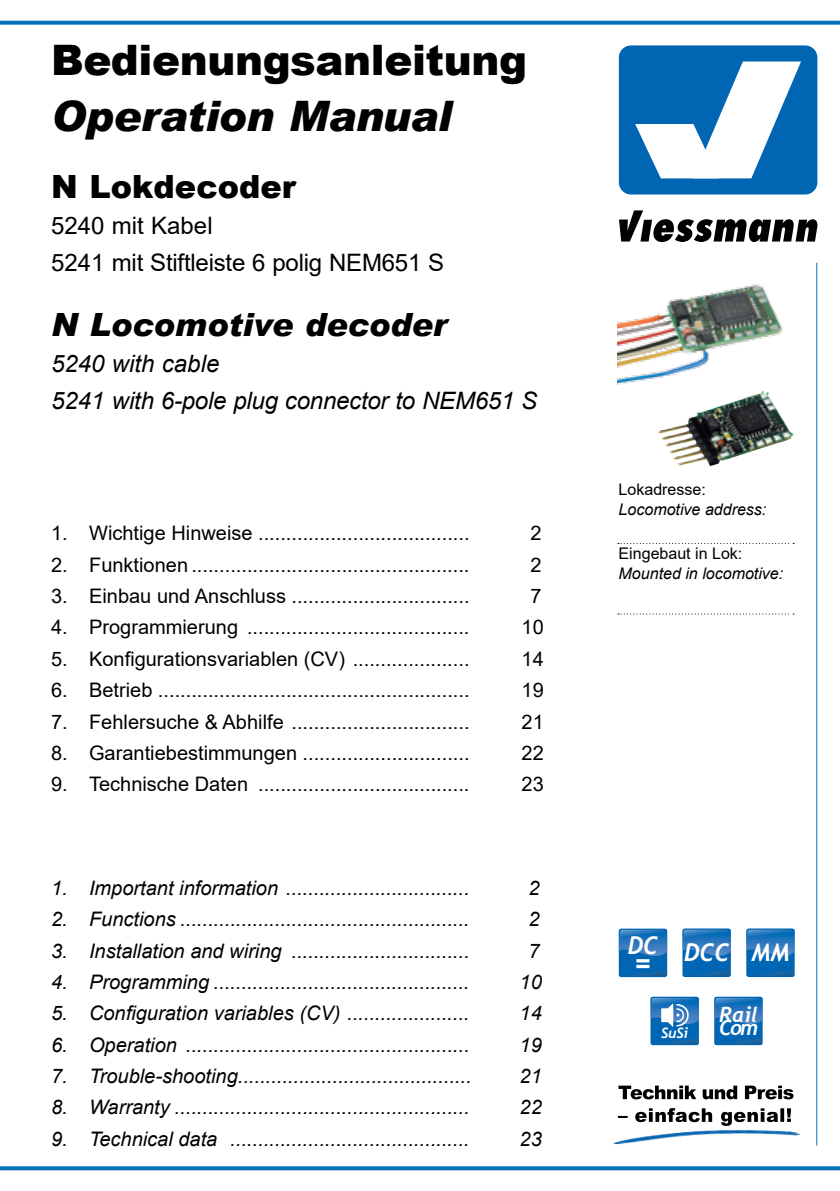
<style>
.page{position:relative;width:840px;height:1191px;background:#fff}
.page>*{position:absolute;margin:0;border:0;box-sizing:border-box;transform-origin:0 0}
.t1{font:900 42px "Arial";letter-spacing:-.01em;color:#000}
.t2{font:italic 900 42px "Arial";letter-spacing:-.01em;color:#000}
.t3{font:italic 900 32px "Arial";color:#000}
.t4{font:900 32px "Arial";color:#000}
.t5{font:700 26px "Arial";color:#fff}
.t6{font:italic 700 24.2px "Trebuchet";color:#fff}
.t7{font:italic 24px/37px "Arial";letter-spacing:-.01em;color:#000}
.t8{font:24px/37px "Arial";letter-spacing:-.01em;color:#000}
.t9{font:italic 700 20.8px "Trebuchet";color:#fff}
.t10{font:italic 20px "Arial";color:#000}
.t11{font:20px "Arial";color:#000}
.t12{font:italic 16px "Arial";color:#000}
.t13{font:16px "Arial";color:#000}
.t14{font:italic 700 14.4px "Trebuchet";color:#fff}
</style>
<div class="page">
<svg style="left:618px;top:1085px;width:175px;height:14px"></svg>
<svg style="left:617px;top:1108px;width:173px;height:17px"></svg>
<svg style="left:0;top:1166px;width:839px;height:4px;background:#137cc1"></svg>
<hr style="left:0;top:21px;width:839px;height:3px;background:#0072bc">
<hr style="left:815px;top:263px;width:1px;height:882px;background:#0072bc">
<img style="left:613px;top:1129px;width:186px;height:15px">
<div style="left:618px;top:45px;width:198px;height:149px;background:#0066b3;border-radius:12px"></div>
<svg style="left:635px;top:62px;width:165px;height:116px"></svg>
<svg style="left:619px;top:210px;width:198px;height:32px"></svg>
<div style="left:618px;top:928px;width:48px;height:49px;background:#0066b3;border-radius:2px"></div>
<svg style="left:631px;top:970px;width:34px;height:5px"></svg>
<svg style="left:618px;top:928px;width:48px;height:28px"></svg>
<div style="left:745px;top:928px;width:49px;height:49px;background:#0066b3;border-radius:2px"></div>
<svg style="left:758px;top:970px;width:35px;height:5px"></svg>
<svg style="left:745px;top:928px;width:49px;height:28px"></svg>
<div style="left:682px;top:928px;width:48px;height:49px;background:#0066b3;border-radius:2px"></div>
<svg style="left:694px;top:970px;width:35px;height:5px"></svg>
<svg style="left:682px;top:928px;width:48px;height:28px"></svg>
<div style="left:713px;top:996px;width:49px;height:49px;background:#0066b3;border-radius:2px"></div>
<svg style="left:727px;top:1038px;width:34px;height:5px"></svg>
<svg style="left:713px;top:996px;width:49px;height:28px"></svg>
<div style="left:650px;top:996px;width:48px;height:49px;background:#0066b3;border-radius:2px"></div>
<svg style="left:663px;top:1038px;width:34px;height:5px"></svg>
<svg style="left:650px;top:996px;width:48px;height:31px"></svg>
<img style="left:617px;top:284px;width:166px;height:101px">
<svg style="left:617px;top:543px;width:176px;height:1px"></svg>
<svg style="left:617px;top:613px;width:176px;height:1px"></svg>
<img style="left:658px;top:393px;width:103px;height:66px">
<h1 class="t1" style="left:51px;top:30px;width:477px">Bedienungsanleitung</h1>
<h1 class="t2" style="left:51px;top:90px;width:402px">Operation Manual</h1>
<h2 class="t4" style="left:51px;top:163px;width:246px">N Lokdecoder</h2>
<p class="t8" style="left:51px;top:207px;width:394px">5240 mit Kabel<br>5241 mit Stiftleiste 6 polig NEM651 S</p>
<h2 class="t3" style="left:51px;top:305px;width:397px">N Locomotive decoder</h2>
<p class="t7" style="left:51px;top:345px;width:487px">5240 with cable<br>5241 with 6-pole plug connector to NEM651 S</p>
<p class="t11" style="left:51px;top:519px;width:420px">1. Wichtige Hinweise ......................................</p>
<p class="t11" style="left:530px;top:519px;width:13px">2</p>
<p class="t11" style="left:51px;top:551px;width:420px">2. Funktionen ..................................................</p>
<p class="t11" style="left:530px;top:551px;width:13px">2</p>
<p class="t11" style="left:51px;top:582px;width:420px">3. Einbau und Anschluss ................................</p>
<p class="t11" style="left:530px;top:582px;width:13px">7</p>
<p class="t11" style="left:51px;top:613px;width:420px">4. Programmierung ........................................</p>
<p class="t11" style="left:521px;top:613px;width:24px">10</p>
<p class="t11" style="left:51px;top:645px;width:420px">5. Konfigurationsvariablen (CV) .....................</p>
<p class="t11" style="left:521px;top:645px;width:24px">14</p>
<p class="t11" style="left:51px;top:676px;width:420px">6. Betrieb ........................................................</p>
<p class="t11" style="left:521px;top:676px;width:24px">19</p>
<p class="t11" style="left:51px;top:707px;width:420px">7. Fehlersuche &amp; Abhilfe ................................</p>
<p class="t11" style="left:521px;top:707px;width:24px">21</p>
<p class="t11" style="left:51px;top:739px;width:420px">8. Garantiebestimmungen ..............................</p>
<p class="t11" style="left:521px;top:739px;width:24px">22</p>
<p class="t11" style="left:51px;top:770px;width:420px">9. Technische Daten ......................................</p>
<p class="t11" style="left:521px;top:770px;width:24px">23</p>
<p class="t10" style="left:51px;top:875px;width:420px">1. Important information .................................</p>
<p class="t10" style="left:528px;top:875px;width:13px">2</p>
<p class="t10" style="left:51px;top:906px;width:419px">2. Functions ....................................................</p>
<p class="t10" style="left:528px;top:906px;width:13px">2</p>
<p class="t10" style="left:51px;top:937px;width:420px">3. Installation and wiring ................................</p>
<p class="t10" style="left:528px;top:937px;width:13px">7</p>
<p class="t10" style="left:51px;top:969px;width:420px">4. Programming ..............................................</p>
<p class="t10" style="left:519px;top:969px;width:24px">10</p>
<p class="t10" style="left:51px;top:1000px;width:420px">5. Configuration variables (CV) ......................</p>
<p class="t10" style="left:519px;top:1000px;width:24px">14</p>
<p class="t10" style="left:51px;top:1031px;width:420px">6. Operation ...................................................</p>
<p class="t10" style="left:519px;top:1031px;width:24px">19</p>
<p class="t10" style="left:51px;top:1063px;width:422px">7. Trouble-shooting..........................................</p>
<p class="t10" style="left:519px;top:1063px;width:24px">21</p>
<p class="t10" style="left:51px;top:1094px;width:420px">8. Warranty .....................................................</p>
<p class="t10" style="left:519px;top:1094px;width:24px">22</p>
<p class="t10" style="left:51px;top:1125px;width:420px">9. Technical data ...........................................</p>
<p class="t10" style="left:519px;top:1125px;width:24px">23</p>
<p class="t13" style="left:618px;top:479px;width:89px">Lokadresse:</p>
<p class="t12" style="left:618px;top:498px;width:149px">Locomotive address:</p>
<p class="t13" style="left:618px;top:543px;width:125px">Eingebaut in Lok:</p>
<p class="t12" style="left:618px;top:562px;width:166px">Mounted in locomotive:</p>
<p class="t6" style="left:627px;top:931px;width:32px">DC</p>
<h3 class="t5" style="left:635px;top:947px;width:17px">=</h3>
<p class="t6" style="left:683px;top:938px;width:107px">DCC MM</p>
<p class="t9" style="left:718px;top:1002px;width:40px">Rail</p>
<p class="t14" style="left:660px;top:1024px;width:29px">SuSi</p>
<p class="t9" style="left:718px;top:1015px;width:40px">Com</p>
</div>
